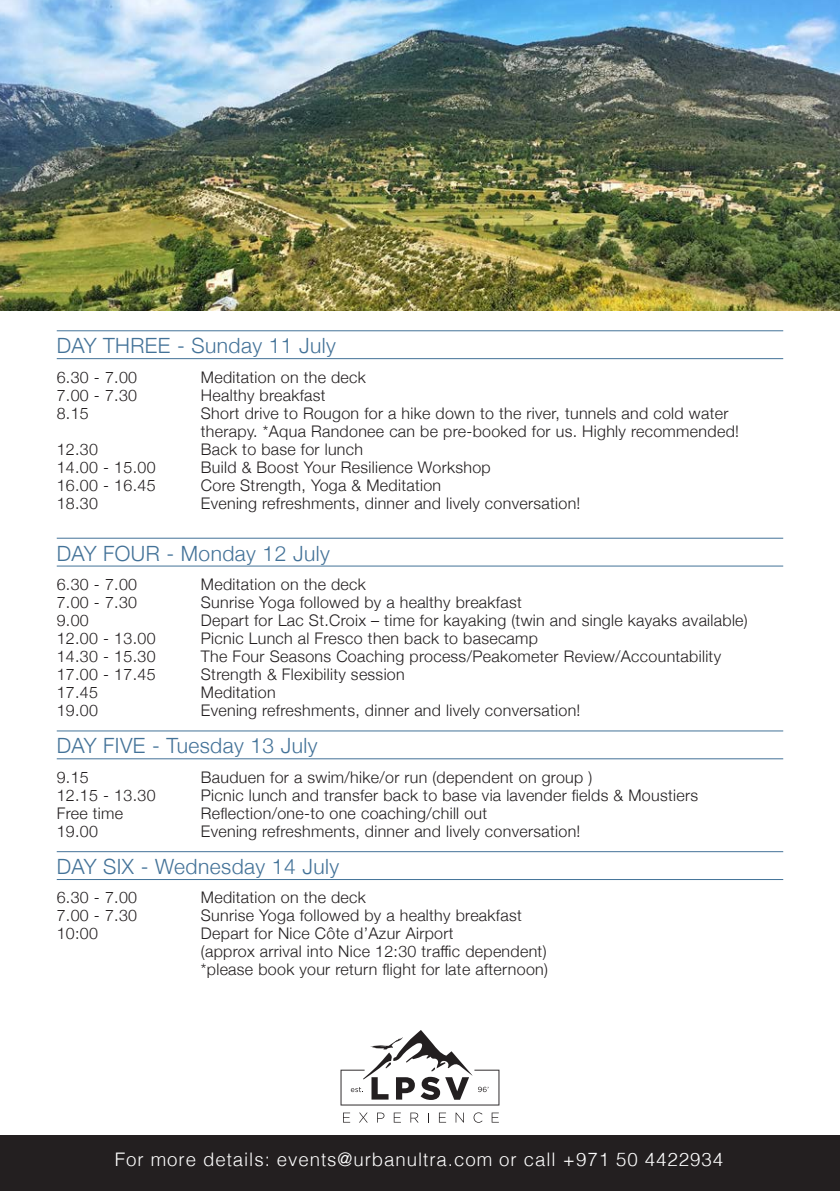
<style>
.page{position:relative;width:840px;height:1191px;background:#fff}
.page>*{position:absolute;margin:0;border:0;box-sizing:border-box;transform-origin:0 0}
.t1{font:300 21px "Helvetica Neue";letter-spacing:.02em;color:#437298}
.t2{font:300 18.6px "Helvetica";letter-spacing:.05em;color:#fff}
.t3{font:300 16px/18px "Helvetica Neue";letter-spacing:.02em;color:#231f20}
</style>
<div class="page">
<img style="left:0;top:0;width:839px;height:311px">
<hr style="left:57px;top:358px;width:725px;height:1px;background:#437298">
<hr style="left:57px;top:330px;width:725px;height:1px;background:#437298">
<hr style="left:57px;top:566px;width:725px;height:1px;background:#437298">
<hr style="left:57px;top:538px;width:725px;height:1px;background:#437298">
<hr style="left:57px;top:758px;width:725px;height:1px;background:#437298">
<hr style="left:57px;top:730px;width:725px;height:1px;background:#437298">
<hr style="left:57px;top:879px;width:725px;height:1px;background:#437298">
<hr style="left:57px;top:851px;width:725px;height:1px;background:#437298">
<div style="left:0;top:1135px;width:839px;height:56px;background:#231f20"></div>
<svg style="left:343px;top:1112px;width:7px;height:10px"></svg>
<svg style="left:359px;top:1112px;width:8px;height:10px"></svg>
<svg style="left:377px;top:1112px;width:7px;height:10px"></svg>
<svg style="left:393px;top:1112px;width:7px;height:10px"></svg>
<svg style="left:410px;top:1112px;width:8px;height:10px"></svg>
<svg style="left:438px;top:1112px;width:8px;height:10px"></svg>
<svg style="left:455px;top:1112px;width:8px;height:10px"></svg>
<svg style="left:473px;top:1112px;width:9px;height:10px"></svg>
<svg style="left:491px;top:1112px;width:7px;height:10px"></svg>
<svg style="left:340px;top:1030px;width:159px;height:75px"></svg>
<p class="t1" style="left:57px;top:329px;width:280px">DAY THREE - Sunday 11 July</p>
<p class="t3" style="left:57px;top:367px;width:82px">6.30 - 7.00</p>
<p class="t3" style="left:201px;top:367px;width:166px">Meditation on the deck</p>
<p class="t3" style="left:57px;top:385px;width:82px">7.00 - 7.30</p>
<p class="t3" style="left:201px;top:385px;width:126px">Healthy breakfast</p>
<p class="t3" style="left:57px;top:403px;width:34px">8.15</p>
<p class="t3" style="left:201px;top:403px;width:539px">Short drive to Rougon for a hike down to the river, tunnels and cold water therapy. *Aqua Randonee can be pre-booked for us. Highly recommended!</p>
<p class="t3" style="left:57px;top:439px;width:43px">12.30</p>
<p class="t3" style="left:201px;top:439px;width:164px">Back to base for lunch</p>
<p class="t3" style="left:57px;top:457px;width:100px">14.00 - 15.00</p>
<p class="t3" style="left:201px;top:457px;width:291px">Build &amp; Boost Your Resilience Workshop</p>
<p class="t3" style="left:57px;top:475px;width:100px">16.00 - 16.45</p>
<p class="t3" style="left:201px;top:475px;width:242px">Core Strength, Yoga &amp; Meditation</p>
<p class="t3" style="left:57px;top:493px;width:43px">18.30</p>
<p class="t3" style="left:201px;top:493px;width:381px">Evening refreshments, dinner and lively conversation!</p>
<p class="t1" style="left:57px;top:536px;width:274px">DAY FOUR - Monday 12 July</p>
<p class="t3" style="left:57px;top:574px;width:82px">6.30 - 7.00</p>
<p class="t3" style="left:201px;top:574px;width:166px">Meditation on the deck</p>
<p class="t3" style="left:57px;top:592px;width:82px">7.00 - 7.30</p>
<p class="t3" style="left:201px;top:592px;width:322px">Sunrise Yoga followed by a healthy breakfast</p>
<p class="t3" style="left:57px;top:610px;width:34px">9.00</p>
<p class="t3" style="left:201px;top:610px;width:548px">Depart for Lac St.Croix – time for kayaking (twin and single kayaks available)</p>
<p class="t3" style="left:57px;top:628px;width:100px">12.00 - 13.00</p>
<p class="t3" style="left:201px;top:628px;width:338px">Picnic Lunch al Fresco then back to basecamp</p>
<p class="t3" style="left:57px;top:646px;width:100px">14.30 - 15.30</p>
<p class="t3" style="left:201px;top:646px;width:521px">The Four Seasons Coaching process/Peakometer Review/Accountability</p>
<p class="t3" style="left:57px;top:664px;width:100px">17.00 - 17.45</p>
<p class="t3" style="left:201px;top:664px;width:205px">Strength &amp; Flexibility session</p>
<p class="t3" style="left:57px;top:682px;width:43px">17.45</p>
<p class="t3" style="left:201px;top:682px;width:76px">Meditation</p>
<p class="t3" style="left:57px;top:700px;width:43px">19.00</p>
<p class="t3" style="left:201px;top:700px;width:381px">Evening refreshments, dinner and lively conversation!</p>
<p class="t1" style="left:57px;top:729px;width:262px">DAY FIVE - Tuesday 13 July</p>
<p class="t3" style="left:57px;top:767px;width:34px">9.15</p>
<p class="t3" style="left:201px;top:767px;width:392px">Bauduen for a swim/hike/or run (dependent on group )</p>
<p class="t3" style="left:57px;top:785px;width:100px">12.15 - 13.30</p>
<p class="t3" style="left:201px;top:785px;width:498px">Picnic lunch and transfer back to base via lavender fields &amp; Moustiers</p>
<p class="t3" style="left:57px;top:803px;width:68px">Free time</p>
<p class="t3" style="left:201px;top:803px;width:288px">Reflection/one-to one coaching/chill out</p>
<p class="t3" style="left:57px;top:821px;width:43px">19.00</p>
<p class="t3" style="left:201px;top:821px;width:381px">Evening refreshments, dinner and lively conversation!</p>
<p class="t1" style="left:57px;top:849px;width:284px">DAY SIX - Wednesday 14 July</p>
<p class="t3" style="left:57px;top:887px;width:82px">6.30 - 7.00</p>
<p class="t3" style="left:201px;top:887px;width:166px">Meditation on the deck</p>
<p class="t3" style="left:57px;top:905px;width:82px">7.00 - 7.30</p>
<p class="t3" style="left:201px;top:905px;width:322px">Sunrise Yoga followed by a healthy breakfast</p>
<p class="t3" style="left:57px;top:923px;width:43px">10:00</p>
<p class="t3" style="left:201px;top:923px;width:347px">Depart for Nice Côte d’Azur Airport<br>(approx arrival into Nice 12:30 traffic dependent)</p>
<p class="t3" style="left:201px;top:959px;width:348px">*please book your return flight for late afternoon)</p>
<p class="t2" style="left:115px;top:1143px;width:609px">For more details: events@urbanultra.com or call +971 50 4422934</p>
</div>
